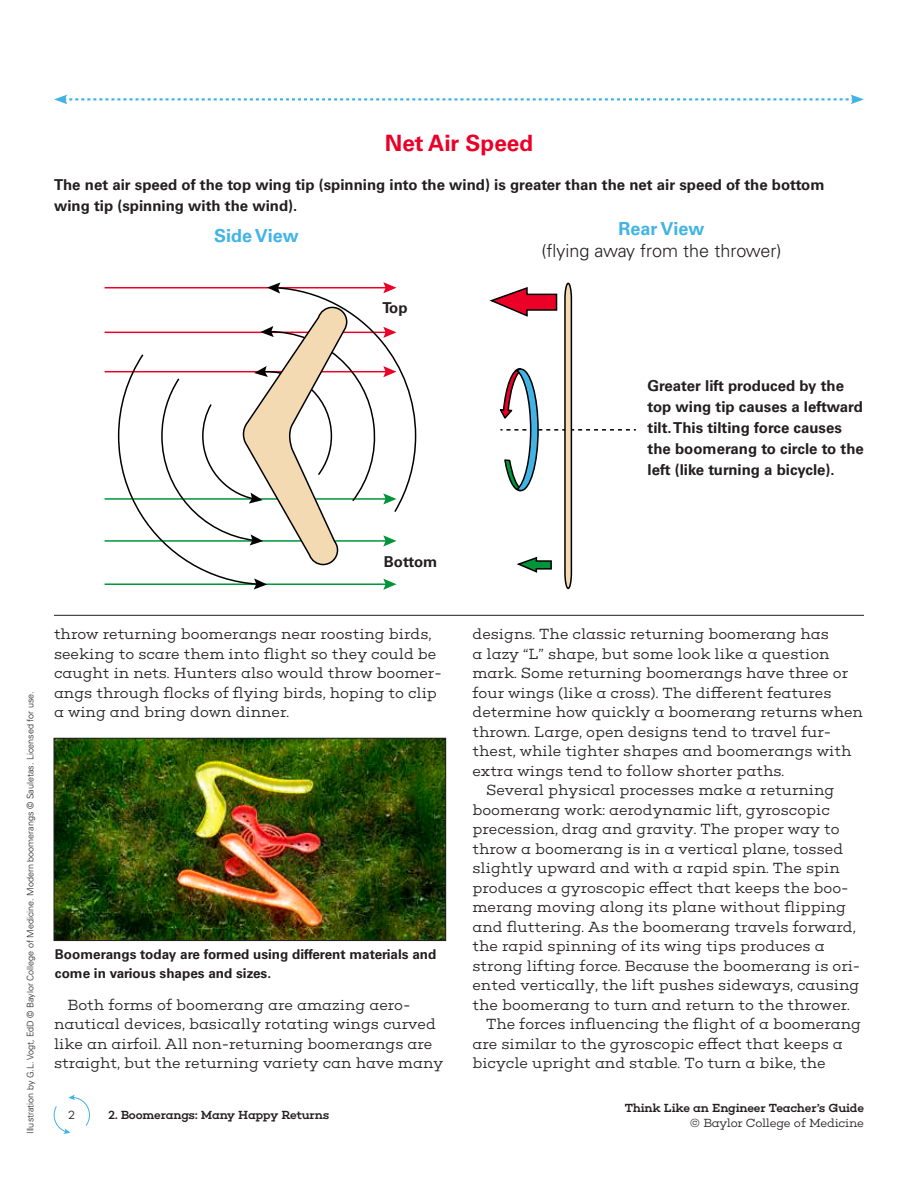
<style>
.page{position:relative;width:918px;height:1188px;background:#fff}
.page>*{position:absolute;margin:0;border:0;box-sizing:border-box;transform-origin:0 0}
.t1{font:700 22.5px "Univers LT Std";color:#eb0028}
.t2{font:300 18px/22.5px "Univers LT Std";color:#231f20;text-align:center}
.t3{font:700 18px "Univers LT Std";color:#41b4e5}
.t4{font:300 15px/19.5px "Choplin";color:#231f20}
.t5{font:700 15px/21px "Univers LT Std";color:#231f20}
.t6{font:700 13.5px/19.5px "Univers LT Std";color:#231f20}
.t7{font:500 12px "Choplin";letter-spacing:-.02em;color:#231f20}
.t8{font:300 12px "Choplin";letter-spacing:-.025em;color:#231f20}
.t9{font:300 9px "Univers LT Std";color:#231f20}
.s1{font-weight:700;color:#41b4e5}
</style>
<div class="page">
<svg style="left:54px;top:1095px;width:36px;height:39px"></svg>
<hr style="left:105px;top:287px;width:283px;height:1px;background:#eb0028">
<hr style="left:105px;top:332px;width:283px;height:1px;background:#eb0028">
<hr style="left:105px;top:371px;width:283px;height:1px;background:#eb0028">
<hr style="left:105px;top:498px;width:283px;height:2px;background:#00953a">
<hr style="left:105px;top:583px;width:283px;height:2px;background:#00953a">
<hr style="left:105px;top:540px;width:283px;height:2px;background:#00953a">
<svg style="left:117px;top:282px;width:300px;height:308px"></svg>
<svg style="left:489px;top:282px;width:147px;height:308px"></svg>
<svg style="left:54px;top:94px;width:810px;height:10px"></svg>
<img style="left:56px;top:740px;width:388px;height:199px">
<div style="left:54px;top:738px;width:392px;height:203px;border:1px solid #231f20"></div>
<hr style="left:54px;top:615px;width:810px;height:1px;background:#231f20">
<p class="t1" style="left:385px;top:130px;width:150px">Net Air Speed</p>
<p class="t5" style="left:54px;top:175px;width:772px">The net air speed of the top wing tip (spinning into the wind) is greater than the net air speed of the bottom wing tip (spinning with the wind).</p>
<p class="t3" style="left:214px;top:225px;width:86px">Side View</p>
<p class="t2" style="left:541px;top:217px;width:242px"><span class="s1">Rear View<br></span>(flying away from the thrower)</p>
<p class="t5" style="left:382px;top:298px;width:27px">Top</p>
<p class="t5" style="left:648px;top:375px;width:218px">Greater lift produced by the top wing tip causes a leftward tilt. This tilting force causes the boomerang to circle to the left (like turning a bicycle).</p>
<p class="t5" style="left:384px;top:552px;width:55px">Bottom</p>
<p class="t9" style="left:25px;top:1134px;width:444px;rotate:-90deg">Illustration by G.L. Vogt, EdD © Baylor College of Medicine. Modern boomerangs © Sauletas. Licensed for use.</p>
<p class="t4" style="left:54px;top:624px;width:389px">throw returning boomerangs near roosting birds, seeking to scare them into flight so they could be caught in nets. Hunters also would throw boomer&shy;angs through flocks of flying birds, hoping to clip a wing and bring down dinner.</p>
<p class="t6" style="left:55px;top:945px;width:383px">Boomerangs today are formed using different materials and come in various shapes and sizes.</p>
<p class="t4" style="left:54px;top:995px;width:391px;text-indent:14px">Both forms of boomerang are amazing aero&shy;nautical devices, basically rotating wings curved like an airfoil. All non-returning boomerangs are straight, but the returning variety can have many</p>
<p class="t8" style="left:68px;top:1108px;width:9px">2</p>
<p class="t7" style="left:108px;top:1108px;width:223px">2. Boomerangs: Many Happy Returns</p>
<p class="t4" style="left:472px;top:624px;width:392px">designs. The classic returning boomerang has<br>a lazy “L” shape, but some look like a question mark. Some returning boomerangs have three or four wings (like a cross). The different features determine how quickly a boomerang returns when thrown. Large, open designs tend to travel fur&shy;thest, while tighter shapes and boomerangs with extra wings tend to follow shorter paths.</p>
<p class="t4" style="left:472px;top:780px;width:389px;text-indent:14px">Several physical processes make a returning boomerang work: aerodynamic lift, gyroscopic precession, drag and gravity. The proper way to throw a boomerang is in a vertical plane, tossed slightly upward and with a rapid spin. The spin produces a gyroscopic effect that keeps the boo&shy;merang moving along its plane without flipping and fluttering. As the boomerang travels forward, the rapid spinning of its wing tips produces a strong lifting force. Because the boomerang is ori&shy;ented vertically, the lift pushes sideways, causing the boomerang to turn and return to the thrower.</p>
<p class="t4" style="left:472px;top:1014px;width:390px;text-indent:14px">The forces influencing the flight of a boomerang are similar to the gyroscopic effect that keeps a bicycle upright and stable. To turn a bike, the</p>
<p class="t7" style="left:625px;top:1101px;width:241px">Think Like an Engineer Teacher’s Guide</p>
<p class="t8" style="left:690px;top:1116px;width:176px">© Baylor College of Medicine</p>
</div>
